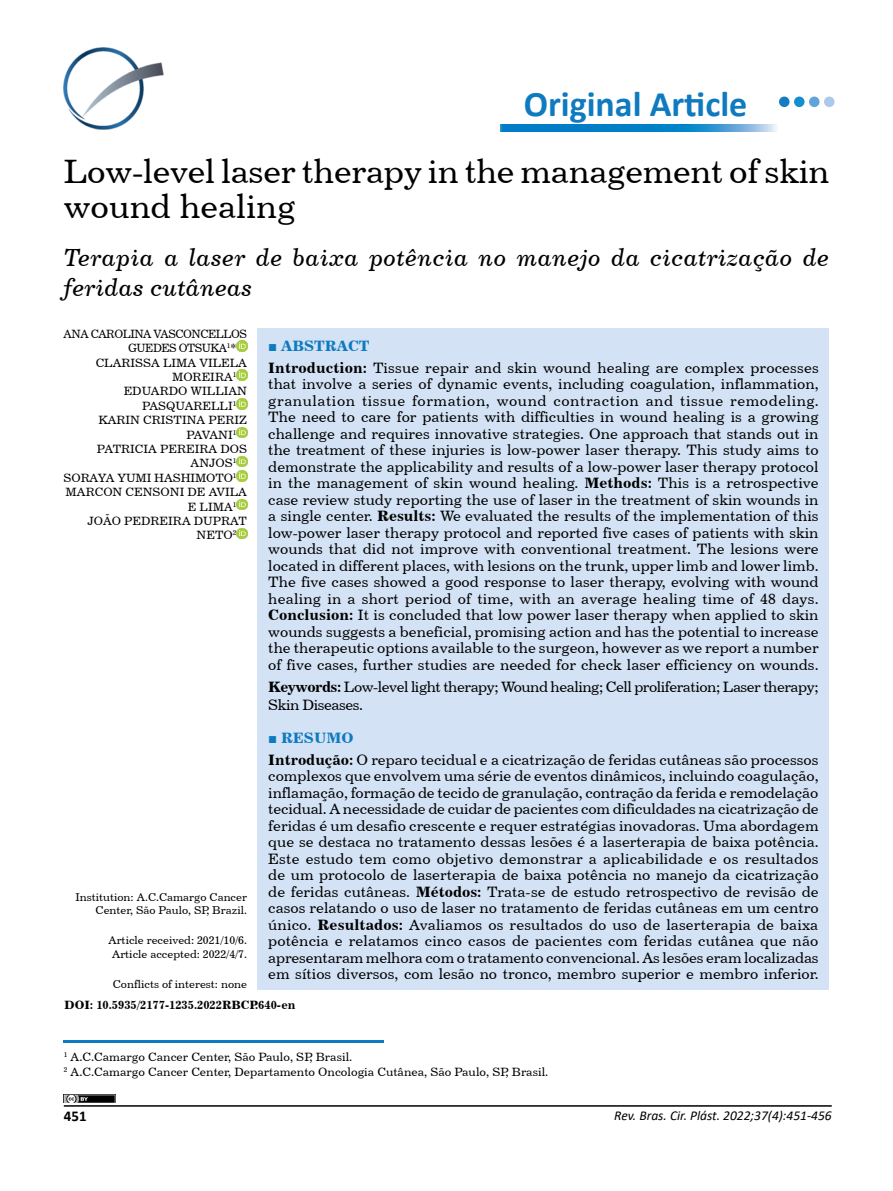
<style>
.page{position:relative;width:893px;height:1191px;background:#fff}
.page>*{position:absolute;margin:0;border:0;box-sizing:border-box;transform-origin:0 0}
.t1{font:700 36px "Calibri";color:#0e7abf}
.t2{font:33.75px/34.5px "Century 731 BT Roman A";letter-spacing:-.01em;color:#000}
.t3{font:24.75px/29.7px "Century 731 BT Italic A";letter-spacing:.02em;color:#000}
.t4{font:15px/16.5px "Century 731 BT Roman A";color:#000;text-align:justify}
.t5{font:15px/18px "Century 731 BT Roman A";letter-spacing:-.03em;color:#000}
.t6{font:15px "Century 731 BT Bold A";color:#0e7abf}
.t7{font:700 15px "Calibri";color:#000}
.t8{font:italic 13.5px "Calibri";color:#000}
.t9{font:12px/15px "Century 731 BT Roman A";color:#000}
.t10{font:12px "Century 731 BT Roman A";letter-spacing:-.04em;color:#000;scale:.95 1}
.t11{font:12px "Century 731 BT Bold A";color:#000}
.t12{font:11.25px/13.5px "Century 731 BT Roman A";color:#000;text-align:right}
.s1{font-family:"Times New Roman";font-weight:700}
.s2{font-family:"Century 731 BT Bold A"}
</style>
<div class="page">
<hr style="left:64px;top:1105px;width:768px;height:1px;background:#000">
<svg style="left:236px;top:341px;width:11px;height:10px"></svg>
<svg style="left:236px;top:369px;width:11px;height:11px"></svg>
<svg style="left:236px;top:398px;width:11px;height:11px"></svg>
<svg style="left:236px;top:427px;width:11px;height:11px"></svg>
<svg style="left:236px;top:456px;width:11px;height:25px"></svg>
<svg style="left:236px;top:499px;width:11px;height:11px"></svg>
<svg style="left:236px;top:528px;width:11px;height:10px"></svg>
<img style="left:63px;top:47px;width:101px;height:82px">
<div style="left:258px;top:329px;width:571px;height:660px;background:#d3e2f4"></div>
<hr style="left:64px;top:1040px;width:320px;height:2px;background:#0e7abf">
<img style="left:64px;top:1094px;width:51px;height:9px">
<div style="left:780px;top:97px;width:9px;height:9px;background:#167bc0;border-radius:50%"></div>
<div style="left:779px;top:97px;width:11px;height:10px;border:2px solid #167bc0;border-radius:50%"></div>
<div style="left:795px;top:97px;width:9px;height:9px;background:#148ecf;border-radius:50%"></div>
<div style="left:794px;top:97px;width:11px;height:10px;border:2px solid #148ecf;border-radius:50%"></div>
<div style="left:810px;top:97px;width:9px;height:9px;background:#60a3d8;border-radius:50%"></div>
<div style="left:809px;top:97px;width:11px;height:10px;border:2px solid #61a4d8;border-radius:50%"></div>
<div style="left:825px;top:97px;width:9px;height:9px;background:#acc9e9;border-radius:50%"></div>
<div style="left:824px;top:97px;width:11px;height:10px;border:2px solid #acc9e9;border-radius:50%"></div>
<img style="left:501px;top:125px;width:276px;height:7px">
<h1 class="t1" style="left:524px;top:78px;width:225px">Original Article</h1>
<h2 class="t2" style="left:64px;top:154px;width:767px">Low-level laser therapy in the management of skin wound healing</h2>
<h3 class="t3" style="left:64px;top:242px;width:767px">Terapia a laser de baixa potência no manejo da cicatrização de feridas cutâneas</h3>
<p class="t10" style="left:64px;top:326px;width:195px">ANA CAROLINA VASCONCELLOS</p>
<p class="t10" style="left:128px;top:341px;width:115px">GUEDES OTSUKA<sup>1</sup>*</p>
<p class="t9" style="left:96px;top:355px;width:153px">CLARISSA LIMA VILELA</p>
<p class="t9" style="left:172px;top:369px;width:66px">MOREIRA<sup>1</sup></p>
<p class="t9" style="left:124px;top:383px;width:125px">EDUARDO WILLIAN</p>
<p class="t9" style="left:142px;top:398px;width:96px">PASQUARELLI<sup>1</sup></p>
<p class="t9" style="left:99px;top:412px;width:150px">KARIN CRISTINA PERIZ</p>
<p class="t9" style="left:186px;top:427px;width:52px">PAVANI<sup>1</sup></p>
<p class="t9" style="left:97px;top:441px;width:152px">PATRICIA PEREIRA DOS</p>
<p class="t9" style="left:191px;top:455px;width:47px">ANJOS<sup>1</sup></p>
<p class="t9" style="left:64px;top:470px;width:174px">SORAYA YUMI HASHIMOTO<sup>1</sup></p>
<p class="t9" style="left:66px;top:484px;width:183px">MARCON CENSONI DE AVILA</p>
<p class="t9" style="left:188px;top:499px;width:50px">E LIMA<sup>1</sup></p>
<p class="t9" style="left:87px;top:513px;width:161px">JOÃO PEDREIRA DUPRAT</p>
<p class="t9" style="left:197px;top:527px;width:41px">NETO<sup>2</sup></p>
<p class="t12" style="left:75px;top:890px;width:173px">Institution: A.C.Camargo Cancer<br>Center, São Paulo, SP, Brazil.</p>
<p class="t12" style="left:108px;top:933px;width:140px;text-align:center">Article received: 2021/10/6.<br>Article accepted: 2022/4/7.</p>
<p class="t12" style="left:113px;top:977px;width:136px">Conflicts of interest: none</p>
<p class="t6" style="left:268px;top:336px;width:103px"><span class="s1">■</span> ABSTRACT</p>
<p class="t4" style="left:268px;top:359px;width:552px"><span class="s2">Introduction:</span> Tissue repair and skin wound healing are complex processes that involve a series of dynamic events, including coagulation, inflammation, granulation tissue formation, wound contraction and tissue remodeling.<br>The need to care for patients with difficulties in wound healing is a growing challenge and requires innovative strategies. One approach that stands out in the treatment of these injuries is low-power laser therapy. This study aims to demonstrate the applicability and results of a low-power laser therapy protocol in the management of skin wound healing. <span class="s2">Methods:</span> This is a retrospective case review study reporting the use of laser in the treatment of skin wounds in a single center. <span class="s2">Results:</span> We evaluated the results of the implementation of this low-power laser therapy protocol and reported five cases of patients with skin wounds that did not improve with conventional treatment. The lesions were located in different places, with lesions on the trunk, upper limb and lower limb.<br>The five cases showed a good response to laser therapy, evolving with wound healing in a short period of time, with an average healing time of 48 days.<br><span class="s2">Conclusion:</span> It is concluded that low power laser therapy when applied to skin wounds suggests a beneficial, promising action and has the potential to increase the therapeutic options available to the surgeon, however as we report a number of five cases, further studies are needed for check laser efficiency on wounds.</p>
<p class="t5" style="left:268px;top:677px;width:552px"><span class="s2">Keywords:</span> Low-level light therapy; Wound healing; Cell proliferation; Laser therapy;<br>Skin Diseases.</p>
<p class="t6" style="left:268px;top:728px;width:87px"><span class="s1">■</span> RESUMO</p>
<p class="t4" style="left:268px;top:751px;width:552px"><span class="s2">Introdução:</span> O reparo tecidual e a cicatrização de feridas cutâneas são processos complexos que envolvem uma série de eventos dinâmicos, incluindo coagulação, inflamação, formação de tecido de granulação, contração da ferida e remodelação tecidual. A necessidade de cuidar de pacientes com dificuldades na cicatrização de feridas é um desafio crescente e requer estratégias inovadoras. Uma abordagem que se destaca no tratamento dessas lesões é a laserterapia de baixa potência.<br>Este estudo tem como objetivo demonstrar a aplicabilidade e os resultados de um protocolo de laserterapia de baixa potência no manejo da cicatrização de feridas cutâneas. <span class="s2">Métodos:</span> Trata-se de estudo retrospectivo de revisão de casos relatando o uso de laser no tratamento de feridas cutâneas em um centro único. <span class="s2">Resultados:</span> Avaliamos os resultados do uso de laserterapia de baixa potência e relatamos cinco casos de pacientes com feridas cutânea que não apresentaram melhora com o tratamento convencional. As lesões eram localizadas em sítios diversos, com lesão no tronco, membro superior e membro inferior.</p>
<p class="t11" style="left:65px;top:997px;width:232px">DOI: 10.5935/2177-1235.2022RBCP.640-en</p>
<p class="t9" style="left:64px;top:1049px;width:486px"><sup>1</sup> A.C.Camargo Cancer Center, São Paulo, SP, Brasil.<br><sup>2</sup> A.C.Camargo Cancer Center, Departamento Oncologia Cutânea, São Paulo, SP, Brasil.</p>
<p class="t7" style="left:64px;top:1105px;width:24px">451</p>
<p class="t8" style="left:614px;top:1106px;width:219px">Rev. Bras. Cir. Plást. 2022;37(4):451-456</p>
</div>
